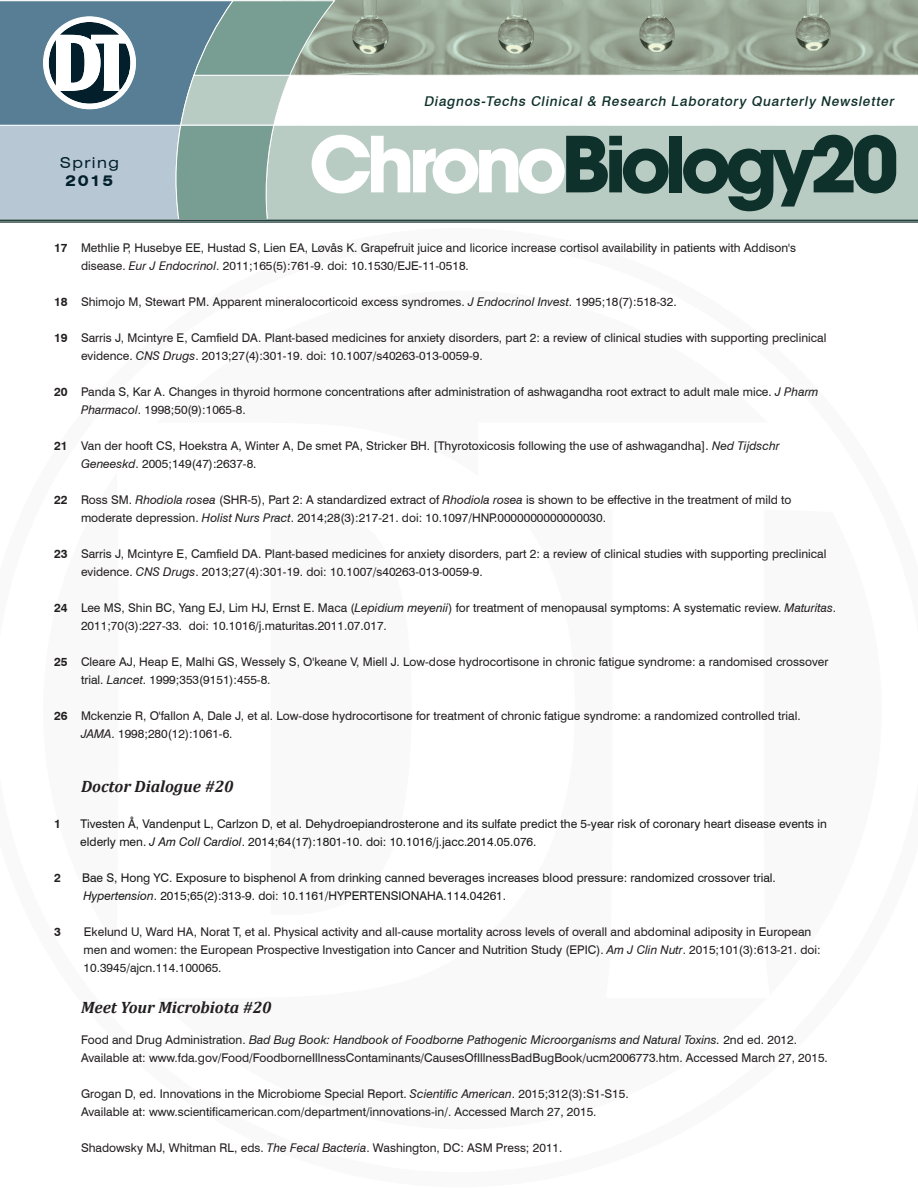
<style>
.page{position:relative;width:918px;height:1188px;background:#fff}
.page>*{position:absolute;margin:0;border:0;box-sizing:border-box;transform-origin:0 0}
.t1{font:700 76.5px "Avant Garde LT";letter-spacing:-.08em;color:#0f312b}
.t2{font:italic 700 16.5px "Cambria";color:#231f20}
.t3{font:expanded 15px "Swiss 721 BT";letter-spacing:.1em;color:#031f2c}
.t4{font:700 expanded 15px "Swiss 721 BT";color:#031f2c}
.t5{font:italic 500 13.5px "Swiss 721 BT";color:#0f312b}
.t6{font:12px/18px "Swiss 721 BT";color:#231f20}
.t7{font:12px/18px "Swiss 721 BT";color:#191919}
.t8{font:700 12px "Swiss 721 BT";color:#231f20}
.s1{color:#fff}
.s2{font-weight:700}
.s3{font-style:italic}
</style>
<div class="page">
<hr style="left:0;top:218px;width:918px;height:1px;background:#0f312b">
<hr style="left:0;top:220px;width:918px;height:1px;background:#0f312b">
<hr style="left:0;top:221px;width:918px;height:2px;background:#0f312b">
<svg style="left:0;top:1px;width:918px;height:217px"></svg>
<p class="t3" style="left:60px;top:153px;width:61px">Spring</p>
<p class="t4" style="left:65px;top:171px;width:50px">2015</p>
<p class="t5" style="left:424px;top:93px;width:474px">Diagnos-Techs Clinical &amp; Research Laboratory Quarterly Newsletter</p>
<h1 class="t1" style="left:309px;top:115px;width:591px"><span class="s1">Chrono</span>Biology20</h1>
<p class="t6" style="left:81px;top:239px;width:717px;text-indent:-27px"><span class="s2">17</span> Methlie P, Husebye EE, Hustad S, Lien EA, Løvås K. Grapefruit juice and licorice increase cortisol availability in patients with Addison's disease. <span class="s3">Eur J Endocrinol</span>. 2011;165(5):761-9. doi: 10.1530/EJE-11-0518.</p>
<p class="t6" style="left:54px;top:293px;width:624px"><span class="s2">18</span> Shimojo M, Stewart PM. Apparent mineralocorticoid excess syndromes. <span class="s3">J Endocrinol Invest</span>. 1995;18(7):518-32.</p>
<p class="t6" style="left:81px;top:329px;width:747px;text-indent:-27px"><span class="s2">19</span> Sarris J, Mcintyre E, Camfield DA. Plant-based medicines for anxiety disorders, part 2: a review of clinical studies with supporting preclinical evidence. <span class="s3">CNS Drugs</span>. 2013;27(4):301-19. doi: 10.1007/s40263-013-0059-9.</p>
<p class="t6" style="left:81px;top:383px;width:739px;text-indent:-27px"><span class="s2">20</span> Panda S, Kar A. Changes in thyroid hormone concentrations after administration of ashwagandha root extract to adult male mice. <span class="s3">J Pharm<br>Pharmacol</span>. 1998;50(9):1065-8.</p>
<p class="t6" style="left:81px;top:437px;width:700px;text-indent:-27px"><span class="s2">21</span> Van der hooft CS, Hoekstra A, Winter A, De smet PA, Stricker BH. [Thyrotoxicosis following the use of ashwagandha]. <span class="s3">Ned Tijdschr<br>Geneeskd</span>. 2005;149(47):2637-8.</p>
<p class="t6" style="left:81px;top:491px;width:712px;text-indent:-27px"><span class="s2">22</span> Ross SM. <span class="s3">Rhodiola rosea</span> (SHR-5), Part 2: A standardized extract of <span class="s3">Rhodiola rosea</span> is shown to be effective in the treatment of mild to moderate depression. <span class="s3">Holist Nurs Pract</span>. 2014;28(3):217-21. doi: 10.1097/HNP.0000000000000030.</p>
<p class="t6" style="left:81px;top:545px;width:747px;text-indent:-27px"><span class="s2">23</span> Sarris J, Mcintyre E, Camfield DA. Plant-based medicines for anxiety disorders, part 2: a review of clinical studies with supporting preclinical evidence. <span class="s3">CNS Drugs</span>. 2013;27(4):301-19. doi: 10.1007/s40263-013-0059-9.</p>
<p class="t6" style="left:81px;top:599px;width:757px;text-indent:-27px"><span class="s2">24</span> Lee MS, Shin BC, Yang EJ, Lim HJ, Ernst E. Maca (<span class="s3">Lepidium meyenii</span>) for treatment of menopausal symptoms: A systematic review. <span class="s3">Maturitas</span>.<br>2011;70(3):227-33. doi: 10.1016/j.maturitas.2011.07.017.</p>
<p class="t6" style="left:81px;top:653px;width:749px;text-indent:-27px"><span class="s2">25</span> Cleare AJ, Heap E, Malhi GS, Wessely S, O'keane V, Miell J. Low-dose hydrocortisone in chronic fatigue syndrome: a randomised crossover trial. <span class="s3">Lancet</span>. 1999;353(9151):455-8.</p>
<p class="t6" style="left:81px;top:707px;width:721px;text-indent:-27px"><span class="s2">26</span> Mckenzie R, O'fallon A, Dale J, et al. Low-dose hydrocortisone for treatment of chronic fatigue syndrome: a randomized controlled trial.<br><span class="s3">JAMA</span>. 1998;280(12):1061-6.</p>
<p class="t2" style="left:81px;top:775px;width:154px">Doctor Dialogue #20</p>
<p class="t8" style="left:54px;top:816px;width:8px">1</p>
<p class="t7" style="left:80px;top:815px;width:748px">Tivesten Å, Vandenput L, Carlzon D, et al. Dehydroepiandrosterone and its sulfate predict the 5-year risk of coronary heart disease events in elderly men. <span class="s3">J Am Coll Cardiol</span>. 2014;64(17):1801-10. doi: 10.1016/j.jacc.2014.05.076.</p>
<p class="t8" style="left:54px;top:870px;width:8px">2</p>
<p class="t7" style="left:82px;top:869px;width:695px">Bae S, Hong YC. Exposure to bisphenol A from drinking canned beverages increases blood pressure: randomized crossover trial.<br><span class="s3">Hypertension</span>. 2015;65(2):313-9. doi: 10.1161/HYPERTENSIONAHA.114.04261.</p>
<p class="t8" style="left:54px;top:924px;width:8px">3</p>
<p class="t6" style="left:84px;top:923px;width:739px">Ekelund U, Ward HA, Norat T, et al. Physical activity and all-cause mortality across levels of overall and abdominal adiposity in European men and women: the European Prospective Investigation into Cancer and Nutrition Study (EPIC). <span class="s3">Am J Clin Nutr</span>. 2015;101(3):613-21. doi:<br>10.3945/ajcn.114.100065.</p>
<p class="t2" style="left:81px;top:995px;width:192px">Meet Your Microbiota #20</p>
<p class="t6" style="left:81px;top:1031px;width:748px">Food and Drug Administration. <span class="s3">Bad Bug Book: Handbook of Foodborne Pathogenic Microorganisms and Natural Toxins.</span> 2nd ed. 2012.<br>Available at: www.fda.gov/Food/FoodborneIllnessContaminants/CausesOfIllnessBadBugBook/ucm2006773.htm. Accessed March 27, 2015.</p>
<p class="t6" style="left:81px;top:1085px;width:549px">Grogan D, ed. Innovations in the Microbiome Special Report. <span class="s3">Scientific American</span>. 2015;312(3):S1-S15.<br>Available at: www.scientificamerican.com/department/innovations-in/. Accessed March 27, 2015.</p>
<p class="t6" style="left:81px;top:1139px;width:483px">Shadowsky MJ, Whitman RL, eds. <span class="s3">The Fecal Bacteria</span>. Washington, DC: ASM Press; 2011.</p>
</div>
